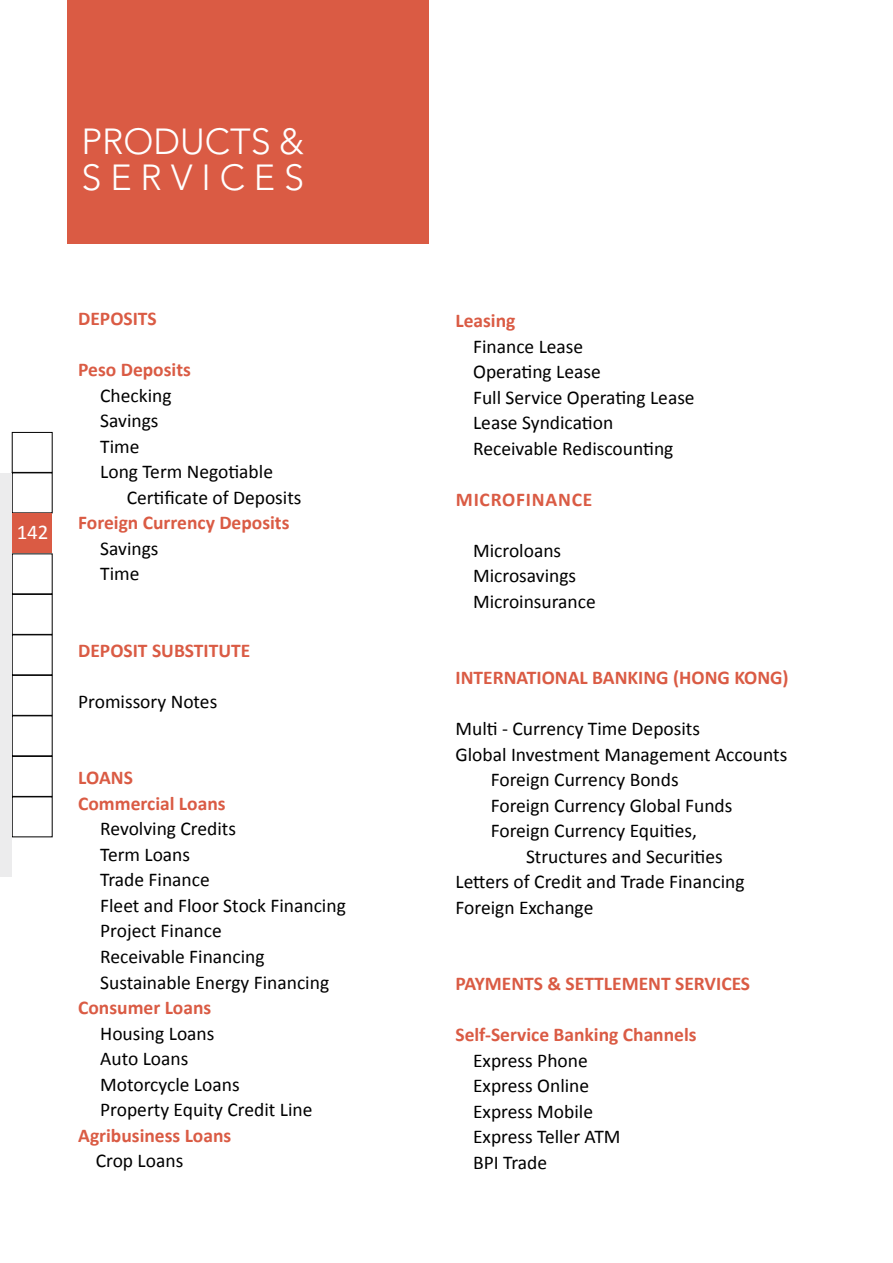
<style>
.page{position:relative;width:893px;height:1263px;background:#fff}
.page>*{position:absolute;margin:0;border:0;box-sizing:border-box;transform-origin:0 0}
.t1{font:300 36px/36px "Avenir LT Std";letter-spacing:.125em;color:#fff}
.t2{font:21px "Calibri";color:#fff}
.t3{font:19.5px/25.5px "Calibri";color:#000}
.t4{font:700 19.5px/25.5px "Calibri";color:#da5b44}
</style>
<div class="page">
<div style="left:12px;top:432px;width:41px;height:41px;border:1px solid #000"></div>
<div style="left:12px;top:513px;width:40px;height:40px;background:#da5b44"></div>
<div style="left:12px;top:594px;width:41px;height:41px;border:1px solid #000"></div>
<div style="left:12px;top:675px;width:41px;height:41px;border:1px solid #000"></div>
<div style="left:12px;top:756px;width:41px;height:41px;border:1px solid #000"></div>
<div style="left:0;top:473px;width:12px;height:403px;background:#ececed"></div>
<div style="left:68px;top:0;width:361px;height:243px;background:#da5b44"></div>
<h1 class="t1" style="left:81px;top:124px;width:224px">PRODUCTS &amp;<br>SERVICES</h1>
<p class="t2" style="left:17px;top:519px;width:33px">142</p>
<p class="t4" style="left:78px;top:306px;width:80px">DEPOSITS</p>
<p class="t4" style="left:78px;top:357px;width:114px">Peso Deposits</p>
<p class="t3" style="left:100px;top:383px;width:73px">Checking</p>
<p class="t3" style="left:100px;top:408px;width:60px">Savings</p>
<p class="t3" style="left:100px;top:434px;width:41px">Time</p>
<p class="t3" style="left:100px;top:459px;width:174px">Long Term Negotiable</p>
<p class="t3" style="left:127px;top:485px;width:176px">Certificate of Deposits</p>
<p class="t4" style="left:78px;top:510px;width:213px">Foreign Currency Deposits</p>
<p class="t3" style="left:100px;top:536px;width:60px">Savings<br>Time</p>
<p class="t4" style="left:78px;top:638px;width:174px">DEPOSIT SUBSTITUTE</p>
<p class="t3" style="left:78px;top:689px;width:141px">Promissory Notes</p>
<p class="t4" style="left:78px;top:765px;width:149px">LOANS<br>Commercial Loans</p>
<p class="t3" style="left:100px;top:816px;width:247px">Revolving Credits<br>Term Loans<br>Trade Finance<br>Fleet and Floor Stock Financing<br>Project Finance<br>Receivable Financing<br>Sustainable Energy Financing</p>
<p class="t4" style="left:78px;top:995px;width:135px">Consumer Loans</p>
<p class="t3" style="left:100px;top:1020px;width:214px">Housing Loans<br>Auto Loans<br>Motorcycle Loans<br>Property Equity Credit Line</p>
<p class="t4" style="left:78px;top:1122px;width:155px">Agribusiness Loans</p>
<p class="t3" style="left:96px;top:1148px;width:89px">Crop Loans</p>
<p class="t4" style="left:455px;top:308px;width:61px">Leasing</p>
<p class="t3" style="left:473px;top:333px;width:223px">Finance Lease<br>Operating Lease<br>Full Service Operating Lease<br>Lease Syndication<br>Receivable Rediscounting</p>
<p class="t4" style="left:456px;top:486px;width:30px">Microfinance</p>
<p class="t3" style="left:473px;top:537px;width:124px">Microloans<br>Microsavings<br>Microinsurance</p>
<p class="t4" style="left:455px;top:665px;width:335px">INTERNATIONAL BANKING (HONG KONG)</p>
<p class="t3" style="left:455px;top:716px;width:246px">Multi - Currency Time Deposits</p>
<p class="t3" style="left:455px;top:741px;width:333px">Global Investment Management Accounts</p>
<p class="t3" style="left:491px;top:767px;width:189px">Foreign Currency Bonds</p>
<p class="t3" style="left:491px;top:792px;width:243px">Foreign Currency Global Funds</p>
<p class="t3" style="left:491px;top:818px;width:208px">Foreign Currency Equities,</p>
<p class="t3" style="left:526px;top:843px;width:198px">Structures and Securities</p>
<p class="t3" style="left:455px;top:869px;width:291px">Letters of Credit and Trade Financing</p>
<p class="t3" style="left:455px;top:894px;width:139px">Foreign Exchange</p>
<p class="t4" style="left:455px;top:971px;width:296px">PAYMENTS &amp; SETTLEMENT SERVICES</p>
<p class="t4" style="left:455px;top:1022px;width:243px">Self-Service Banking Channels</p>
<p class="t3" style="left:473px;top:1047px;width:149px">Express Phone<br>Express Online<br>Express Mobile<br>Express Teller ATM<br>BPI Trade</p>
</div>
